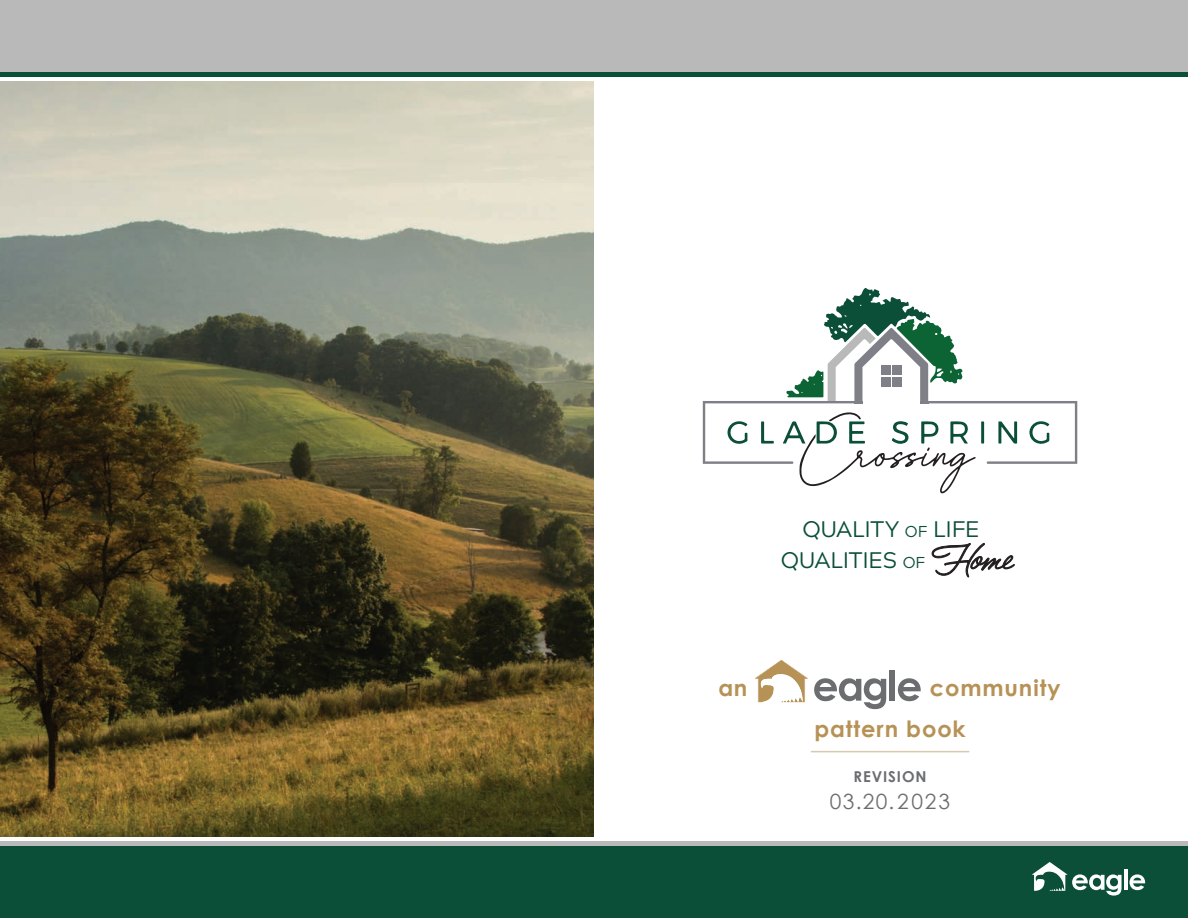
<style>
.page{position:relative;width:1188px;height:918px;background:#fff}
.page>*{position:absolute;margin:0;border:0;box-sizing:border-box;transform-origin:0 0}
.t1{font:22.5px/31.5px "Acherus Grotesque";letter-spacing:-.01em;color:#0c4f38;text-align:center}
.t2{font:700 22.5px/41px "Century Gothic";letter-spacing:.04em;color:#b79256}
.t3{font:21px "Century Gothic";letter-spacing:.08em;color:#6c6d70}
.t4{font:700 15px "Century Gothic";letter-spacing:.06em;color:#6c6d70}
.s1{font-size:15.75px}
.s2{font-family:"Filmotype La Crosse";font-size:45px;color:#231f20}
</style>
<div class="page">
<img style="left:0;top:81px;width:594px;height:756px">
<div style="left:0;top:0;width:1188px;height:72px;background:#b9b9ba"></div>
<div style="left:0;top:846px;width:1188px;height:72px;background:#0c4f38"></div>
<div style="left:0;top:72px;width:1188px;height:5px;background:#0c4f38"></div>
<div style="left:0;top:841px;width:1188px;height:5px;background:#b9b9ba"></div>
<div style="left:890px;top:670px;width:5px;height:31px;background:#6c6d70"></div>
<svg style="left:898px;top:678px;width:23px;height:23px"></svg>
<svg style="left:755px;top:660px;width:131px;height:49px"></svg>
<hr style="left:811px;top:751px;width:158px;height:1px;background:#d6c9b0">
<hr style="left:1124px;top:869px;width:4px;height:21px;background:#fff">
<svg style="left:1130px;top:874px;width:15px;height:16px"></svg>
<svg style="left:1032px;top:862px;width:90px;height:34px"></svg>
<svg style="left:703px;top:288px;width:374px;height:205px"></svg>
<p class="t1" style="left:781px;top:512px;width:233px">QUALITY <span class="s1">of</span> LIFE<br>QUALITIES <span class="s1">of</span> <span class="s2">Home</span></p>
<p class="t2" style="left:719px;top:667px;width:30px">an</p>
<p class="t2" style="left:814px;top:667px;width:247px;text-indent:115px">community pattern book</p>
<p class="t4" style="left:853px;top:767px;width:75px">REVISION</p>
<p class="t3" style="left:830px;top:788px;width:122px">03.20.2023</p>
</div>
